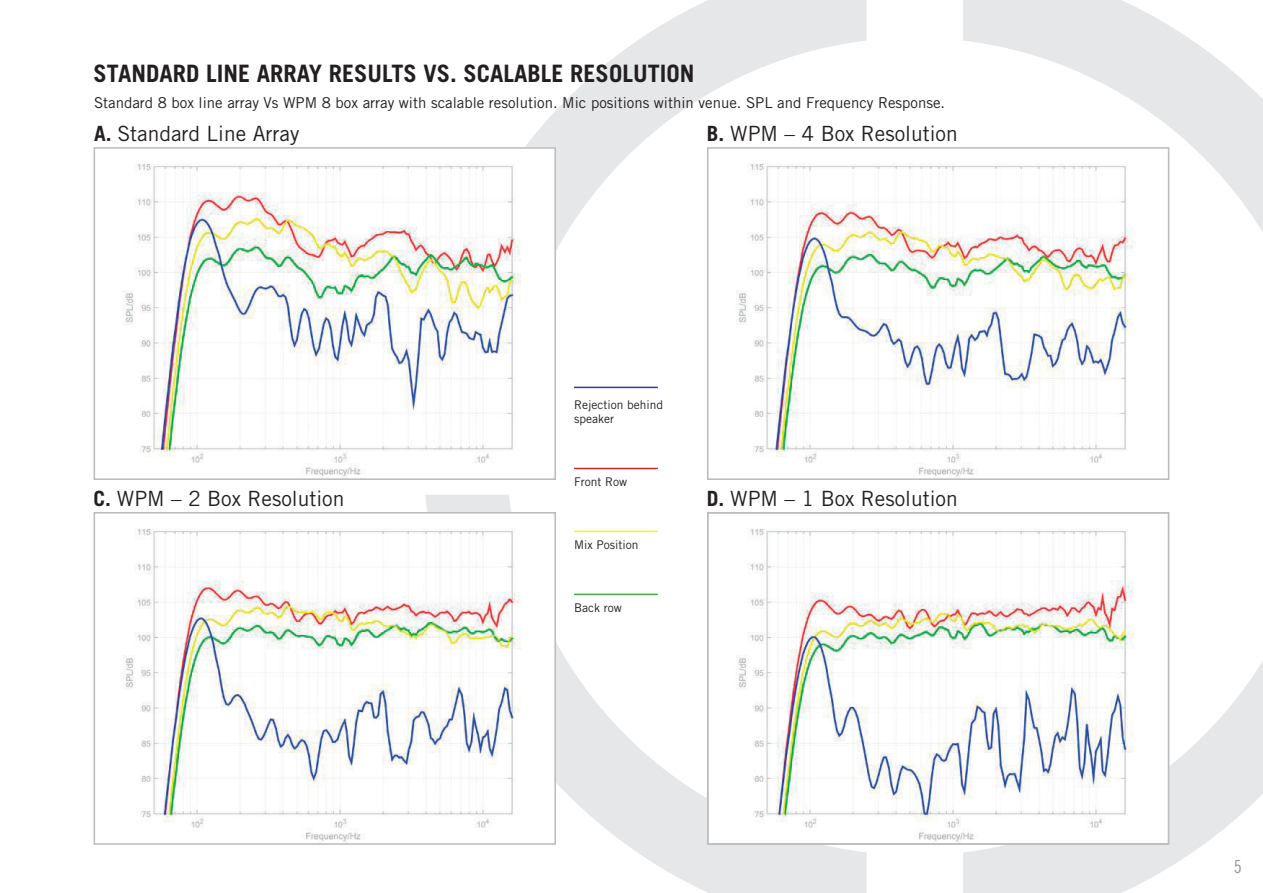
<style>
.page{position:relative;width:1263px;height:893px;background:#fff}
.page>*{position:absolute;margin:0;border:0;box-sizing:border-box;transform-origin:0 0}
.t1{font:700 24px "Trade Gothic";color:#231f20}
.t2{font:21px "Trade Gothic";color:#231f20}
.t3{font:18px "Trade Gothic Cond Eighteen";color:#939598}
.t4{font:15px "Trade Gothic";color:#231f20}
.t5{font:12px/14.4px "Trade Gothic";color:#231f20}
.s1{font-weight:700}
</style>
<div class="page">
<svg style="left:963px;top:0;width:300px;height:398px"></svg>
<svg style="left:525px;top:0;width:341px;height:389px"></svg>
<svg style="left:963px;top:512px;width:300px;height:381px"></svg>
<svg style="left:425px;top:495px;width:441px;height:398px"></svg>
<img style="left:123px;top:150px;width:430px;height:327px">
<div style="left:94px;top:147px;width:462px;height:333px;border:2px solid #bcbdc0"></div>
<img style="left:710px;top:150px;width:456px;height:327px">
<div style="left:707px;top:147px;width:462px;height:333px;border:2px solid #bcbdc0"></div>
<img style="left:123px;top:515px;width:430px;height:327px">
<div style="left:94px;top:512px;width:462px;height:333px;border:2px solid #bcbdc0"></div>
<img style="left:711px;top:516px;width:455px;height:325px">
<div style="left:707px;top:512px;width:462px;height:333px;border:2px solid #bcbdc0"></div>
<hr style="left:574px;top:387px;width:84px;height:1px;background:#253f8e">
<hr style="left:574px;top:468px;width:84px;height:1px;background:#d1232a">
<hr style="left:574px;top:531px;width:84px;height:1px;background:#fff101">
<hr style="left:574px;top:594px;width:84px;height:1px;background:#40ae49">
<h1 class="t1" style="left:94px;top:59px;width:602px">STANDARD LINE ARRAY RESULTS VS. SCALABLE RESOLUTION</h1>
<p class="t4" style="left:94px;top:94px;width:853px">Standard 8 box line array Vs WPM 8 box array with scalable resolution. Mic positions within venue. SPL and Frequency Response.</p>
<h2 class="t2" style="left:94px;top:121px;width:207px"><span class="s1">A.</span> Standard Line Array</h2>
<h2 class="t2" style="left:94px;top:486px;width:252px"><span class="s1">C.</span> WPM – 2 Box Resolution</h2>
<h2 class="t2" style="left:707px;top:121px;width:252px"><span class="s1">B.</span> WPM – 4 Box Resolution</h2>
<p class="t5" style="left:574px;top:397px;width:91px">Rejection behind speaker</p>
<p class="t5" style="left:574px;top:475px;width:55px">Front Row</p>
<p class="t5" style="left:574px;top:537px;width:66px">Mix Position</p>
<p class="t5" style="left:574px;top:600px;width:49px">Back row</p>
<h2 class="t2" style="left:707px;top:486px;width:252px"><span class="s1">D.</span> WPM – 1 Box Resolution</h2>
<p class="t3" style="left:1234px;top:856px;width:9px">5</p>
</div>
